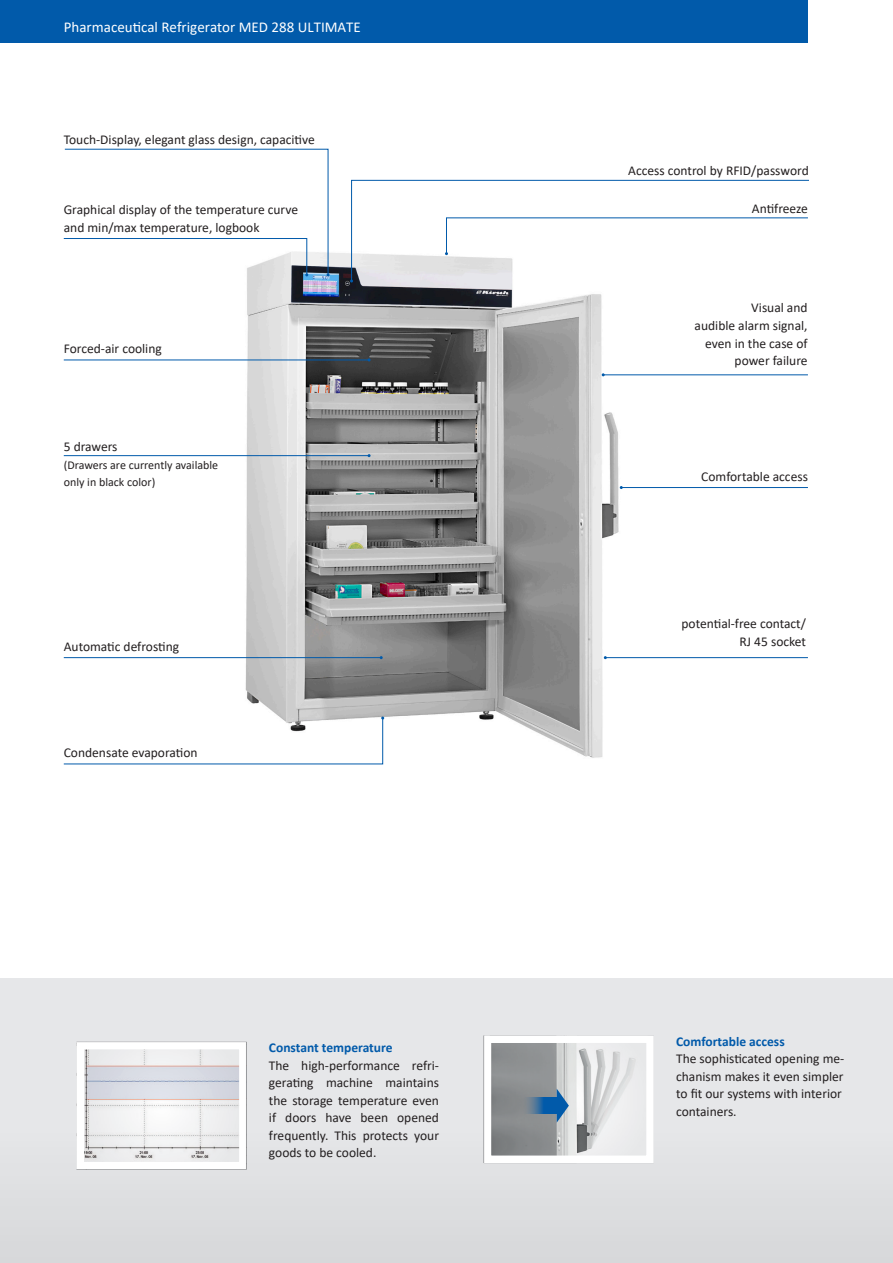
<style>
.page{position:relative;width:893px;height:1263px;background:#fff}
.page>*{position:absolute;margin:0;border:0;box-sizing:border-box;transform-origin:0 0}
.t1{font:15px "Calibri";color:#fff}
.Fließtext_9_pt_-_2_m{font:13.5px/17.5px "Calibri";color:#231f20}
.Fließtext_9_pt_Stand{font:13.5px "Calibri";color:#231f20}
.t2{font:700 13.5px "Calibri";color:#015aaa}
.Fließtext_9_pt_Stand-2{font:12px/17.5px "Calibri";color:#231f20}
</style>
<div class="page">
<div style="left:0;top:0;width:808px;height:43px;background:#015aaa"></div>
<img style="left:220px;top:253px;width:413px;height:505px">
<hr style="left:64px;top:360px;width:305px;height:1px;background:#015aaa">
<hr style="left:64px;top:455px;width:305px;height:1px;background:#015aaa">
<hr style="left:64px;top:657px;width:317px;height:1px;background:#015aaa">
<svg style="left:63px;top:716px;width:321px;height:49px"></svg>
<hr style="left:621px;top:487px;width:187px;height:1px;background:#015aaa">
<hr style="left:605px;top:657px;width:203px;height:1px;background:#015aaa">
<svg style="left:63px;top:148px;width:267px;height:128px"></svg>
<hr style="left:603px;top:374px;width:205px;height:1px;background:#015aaa">
<svg style="left:351px;top:180px;width:458px;height:102px"></svg>
<div style="left:0;top:978px;width:893px;height:285px;background:linear-gradient(to right,#e1e2e4,#e2e3e5)"></div>
<svg style="left:75px;top:1040px;width:172px;height:130px"></svg>
<svg style="left:482px;top:1033px;width:172px;height:131px"></svg>
<svg style="left:522px;top:1097px;width:35px;height:17px"></svg>
<svg style="left:557px;top:1089px;width:12px;height:34px"></svg>
<p class="t1" style="left:64px;top:17px;width:299px">Pharmaceutical Refrigerator MED 288 ULTIMATE</p>
<p class="Fließtext_9_pt_-_2_m" style="left:64px;top:130px;width:253px">Touch-Display, elegant glass design, capacitive</p>
<p class="Fließtext_9_pt_-_2_m" style="left:64px;top:201px;width:236px">Graphical display of the temperature curve and min/max temperature, logbook</p>
<p class="Fließtext_9_pt_Stand" style="left:64px;top:339px;width:100px">Forced-air cooling</p>
<p class="Fließtext_9_pt_Stand" style="left:64px;top:437px;width:55px">5 drawers</p>
<p class="Fließtext_9_pt_Stand-2" style="left:64px;top:456px;width:156px">(Drawers are currently available only in black color)</p>
<p class="Fließtext_9_pt_Stand" style="left:64px;top:637px;width:117px">Automatic defrosting</p>
<p class="Fließtext_9_pt_Stand" style="left:64px;top:743px;width:135px">Condensate evaporation</p>
<p class="t2" style="left:269px;top:1038px;width:125px">Constant temperature</p>
<p class="Fließtext_9_pt_-_2_m" style="left:269px;top:1056px;width:172px;text-align:justify">The high-performance refri&shy;gerating machine maintains the storage temperature even if doors have been opened frequently. This protects your goods to be cooled.</p>
<p class="Fließtext_9_pt_Stand" style="left:628px;top:161px;width:182px">Access control by RFID/password</p>
<p class="Fließtext_9_pt_Stand" style="left:752px;top:199px;width:58px">Antifreeze</p>
<p class="Fließtext_9_pt_Stand" style="left:751px;top:299px;width:58px">Visual and</p>
<p class="Fließtext_9_pt_Stand" style="left:695px;top:316px;width:115px">audible alarm signal,</p>
<p class="Fließtext_9_pt_Stand" style="left:705px;top:334px;width:104px">even in the case of</p>
<p class="Fließtext_9_pt_Stand" style="left:735px;top:351px;width:75px">power failure</p>
<p class="Fließtext_9_pt_Stand" style="left:701px;top:467px;width:108px">Comfortable access</p>
<p class="Fließtext_9_pt_-_2_m" style="left:682px;top:614px;width:126px;text-align:right">potential-free contact/<br>RJ 45 socket</p>
<p class="t2" style="left:676px;top:1031px;width:110px">Comfortable access</p>
<p class="Fließtext_9_pt_-_2_m" style="left:676px;top:1049px;width:170px">The sophisticated opening me&shy;chanism makes it even simpler to fit our systems with interior containers.</p>
</div>
